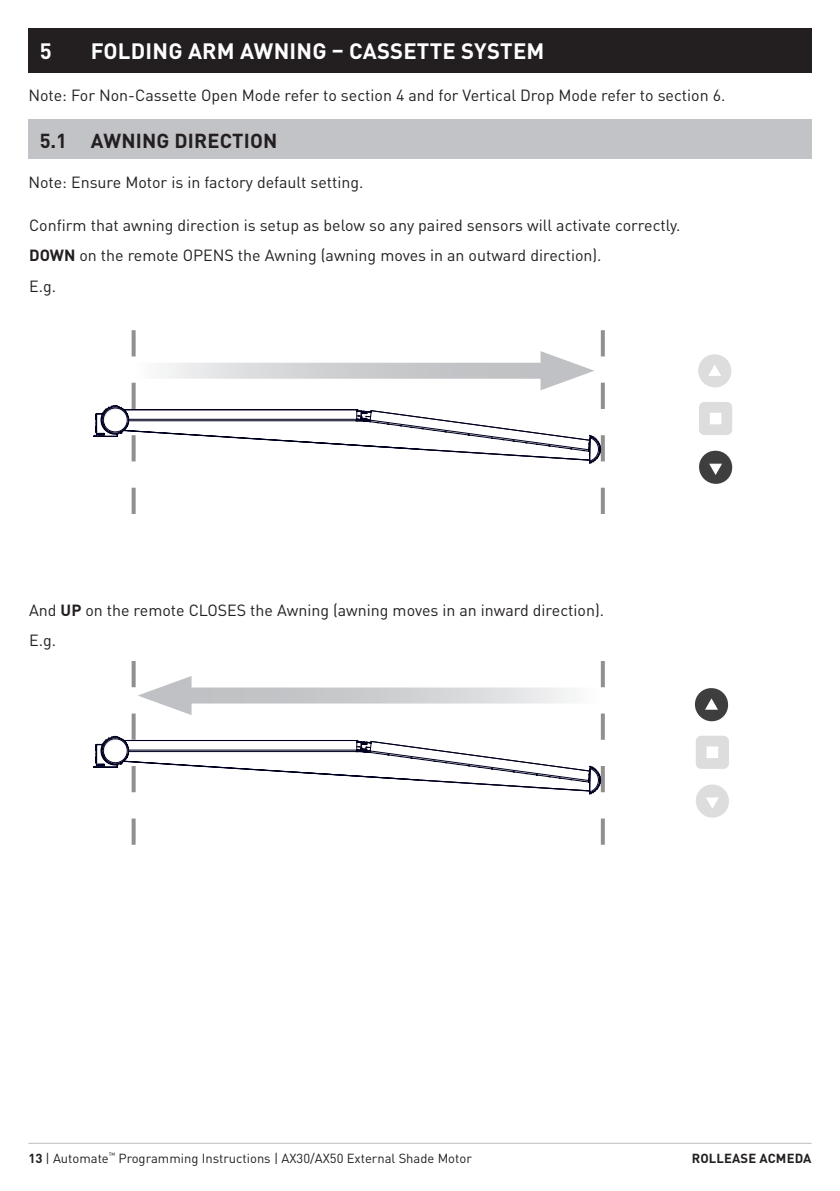
<style>
.page{position:relative;width:840px;height:1191px;background:#fff}
.page>*{position:absolute;margin:0;border:0;box-sizing:border-box;transform-origin:0 0}
.Heading{font:700 22px "DINOT";letter-spacing:.01em;color:#fff}
.SubHeading{font:700 20px "DINOT";letter-spacing:.01em;color:#231f20}
.Copy{font:16px "DINOT";color:#231f20}
.t1{font:13px "DINOT";color:#231f20}
.t2{font:700 13px "DINOT";letter-spacing:.01em;color:#231f20}
.s1{font-weight:700}
</style>
<div class="page">
<hr style="left:28px;top:1142px;width:783px;height:1px;background:#bcbdc0">
<div style="left:28px;top:29px;width:783px;height:44px;background:#231f20"></div>
<div style="left:28px;top:119px;width:783px;height:40px;background:#c2c3c6"></div>
<div style="left:700px;top:452px;width:30px;height:30px;background:#3e3e3f;border-radius:15px"></div>
<div style="left:698px;top:451px;width:33px;height:33px;border:3px solid #3e3e3f;border-radius:15px"></div>
<div style="left:700px;top:403px;width:30px;height:31px;background:#ddd;border-radius:4px"></div>
<div style="left:698px;top:402px;width:33px;height:33px;border:3px solid #ddd;border-radius:4px"></div>
<svg style="left:709px;top:463px;width:13px;height:12px"></svg>
<div style="left:710px;top:414px;width:9px;height:9px;background:#fff"></div>
<div style="left:709px;top:413px;width:12px;height:11px;border:3px solid #fff"></div>
<div style="left:699px;top:356px;width:30px;height:30px;background:#ddd;border-radius:15px"></div>
<div style="left:697px;top:354px;width:34px;height:33px;border:3px solid #ddd;border-radius:15px"></div>
<svg style="left:708px;top:365px;width:13px;height:11px"></svg>
<div style="left:696px;top:786px;width:31px;height:30px;background:#ddd;border-radius:15px"></div>
<div style="left:695px;top:784px;width:33px;height:33px;border:3px solid #ddd;border-radius:15px"></div>
<div style="left:696px;top:737px;width:31px;height:30px;background:#ddd;border-radius:4px"></div>
<div style="left:695px;top:735px;width:33px;height:34px;border:3px solid #ddd;border-radius:4px"></div>
<svg style="left:706px;top:797px;width:13px;height:12px"></svg>
<div style="left:707px;top:748px;width:9px;height:9px;background:#fff"></div>
<div style="left:706px;top:746px;width:11px;height:12px;border:3px solid #fff"></div>
<div style="left:695px;top:689px;width:31px;height:31px;background:#3e3e3f;border-radius:15px"></div>
<div style="left:694px;top:688px;width:33px;height:33px;border:3px solid #3e3e3f;border-radius:15px"></div>
<svg style="left:705px;top:698px;width:13px;height:12px"></svg>
<svg style="left:93px;top:330px;width:511px;height:184px"></svg>
<svg style="left:93px;top:661px;width:511px;height:183px"></svg>
<p class="Heading" style="left:40px;top:36px;width:13px">5</p>
<p class="Heading" style="left:91px;top:36px;width:455px">FOLDING ARM AWNING – CASSETTE SYSTEM</p>
<p class="Copy" style="left:28px;top:86px;width:698px">Note: For Non-Cassette Open Mode refer to section 4 and for Vertical Drop Mode refer to section 6.</p>
<p class="SubHeading" style="left:40px;top:127px;width:239px">5.1 AWNING DIRECTION</p>
<p class="Copy" style="left:28px;top:172px;width:336px">Note: Ensure Motor is in factory default setting.</p>
<p class="Copy" style="left:29px;top:215px;width:652px">Confirm that awning direction is setup as below so any paired sensors will activate correctly.</p>
<p class="Copy" style="left:29px;top:246px;width:573px"><span class="s1">DOWN</span> on the remote OPENS the Awning (awning moves in an outward direction).</p>
<p class="Copy" style="left:29px;top:276px;width:28px">E.g.</p>
<p class="Copy" style="left:29px;top:600px;width:576px">And <span class="s1">UP</span> on the remote CLOSES the Awning (awning moves in an inward direction).</p>
<p class="Copy" style="left:29px;top:630px;width:28px">E.g.</p>
<p class="t1" style="left:28px;top:1149px;width:444px"><span class="s1">13</span> | Automate<sup>™</sup> Programming Instructions | AX30/AX50 External Shade Motor</p>
<p class="t2" style="left:691px;top:1149px;width:121px">ROLLEASE ACMEDA</p>
</div>
